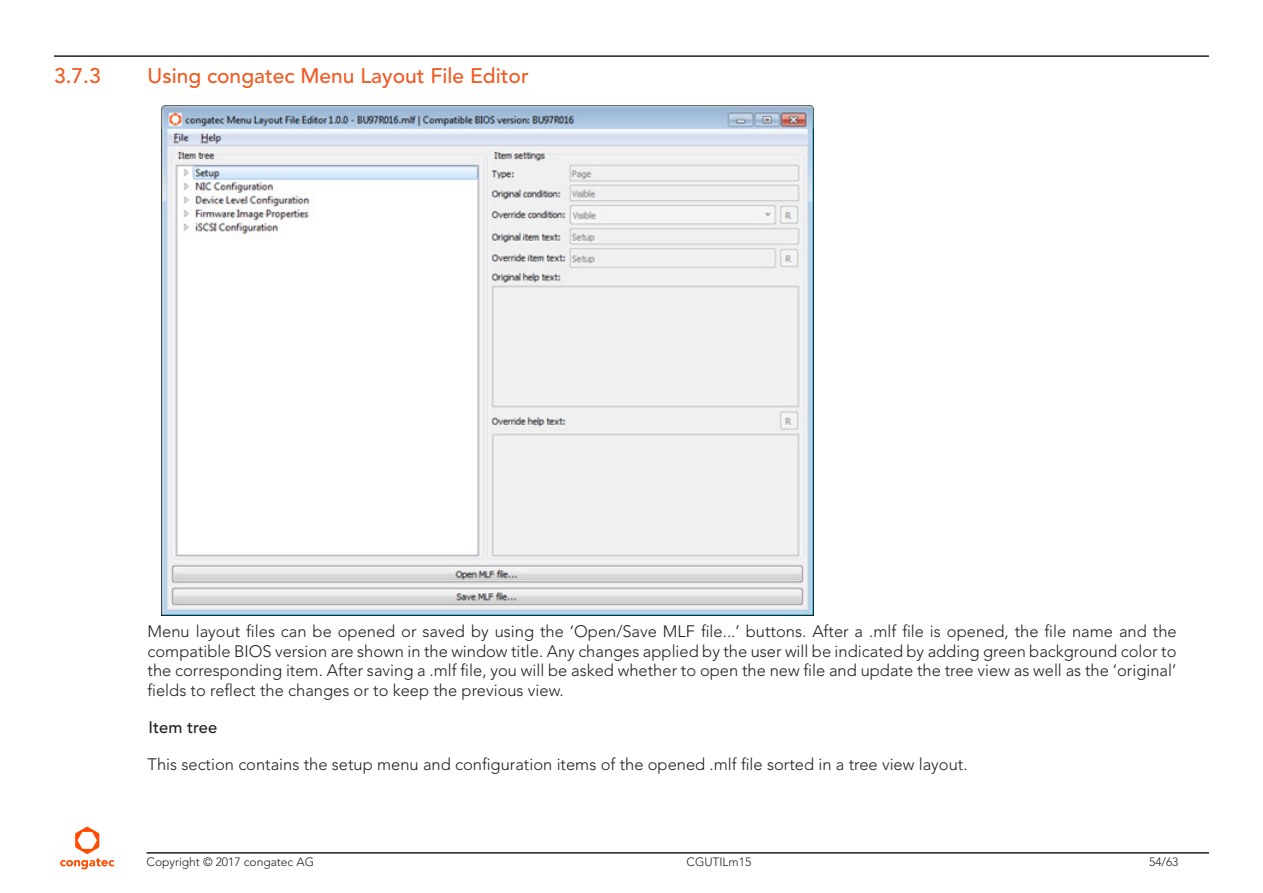
<style>
.page{position:relative;width:1263px;height:893px;background:#fff}
.page>*{position:absolute;margin:0;border:0;box-sizing:border-box;transform-origin:0 0}
.t1{font:500 21px "Avenir LT Std";color:#f15921}
.Text_Body{font:300 16.5px/19.8px "Avenir LT Std";color:#231f20;text-align:justify}
.Descriptive_Text{font:500 16.5px "Avenir LT Std";color:#231f20}
.t2{font:300 12px "Avenir LT Std";color:#231f20}
</style>
<div class="page">
<hr style="left:54px;top:55px;width:1155px;height:2px;background:#231f20">
<hr style="left:147px;top:852px;width:1062px;height:2px;background:#231f20">
<svg style="left:60px;top:826px;width:54px;height:43px"></svg>
<img style="left:162px;top:105px;width:652px;height:511px">
<p class="t1" style="left:54px;top:63px;width:48px">3.7.3</p>
<p class="t1" style="left:148px;top:63px;width:383px">Using congatec Menu Layout File Editor</p>
<p class="Text_Body" style="left:148px;top:621px;width:1031px">Menu layout files can be opened or saved by using the ‘Open/Save MLF file...’ buttons. After a .mlf file is opened, the file name and the compatible BIOS version are shown in the window title. Any changes applied by the user will be indicated by adding green background color to the corresponding item. After saving a .mlf file, you will be asked whether to open the new file and update the tree view as well as the ‘original’ fields to reflect the changes or to keep the previous view.</p>
<p class="Descriptive_Text" style="left:148px;top:718px;width:70px">Item tree</p>
<p class="Text_Body" style="left:148px;top:755px;width:822px">This section contains the setup menu and configuration items of the opened .mlf file sorted in a tree view layout.</p>
<p class="t2" style="left:147px;top:855px;width:169px">Copyright © 2017 congatec AG</p>
<p class="t2" style="left:687px;top:855px;width:66px">CGUTILm15</p>
<p class="t2" style="left:1149px;top:855px;width:31px">54/63</p>
</div>
